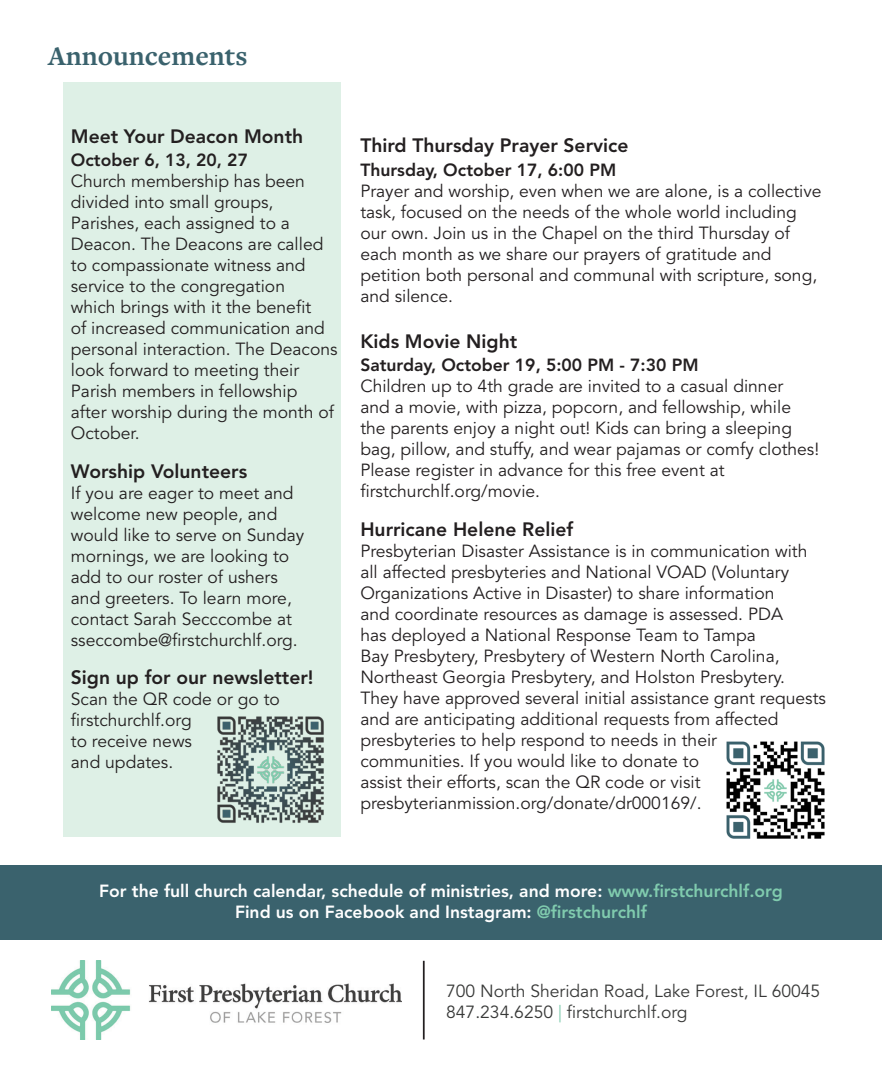
<style>
.page{position:relative;width:882px;height:1071px;background:#fff}
.page>*{position:absolute;margin:0;border:0;box-sizing:border-box;transform-origin:0 0}
.page_heading{font:700 28px "Freight Text Pro";color:#3a626d}
.Announcement_Heading{font:800 19.25px "Avenir LT Std";color:#231f20}
.Announcement_body{font:17.5px/21px "Avenir LT Std";color:#231f20}
.music_scripture_info{font:17.5px/21px "Avenir LT Std";color:#231f20}
.t1{font:800 17.5px/21px "Avenir LT Std";color:#fff;text-align:center}
.Announcement_Heading-2{font:800 17.5px "Avenir LT Std";color:#231f20}
.t2{font:17.5px/21px "Avenir LT Std";color:#383938}
.s1{color:#80cbae}
</style>
<div class="page">
<img style="left:51px;top:961px;width:350px;height:78px">
<hr style="left:423px;top:961px;width:2px;height:79px;background:#231f20">
<div style="left:0;top:865px;width:882px;height:75px;background:#3a626d"></div>
<div style="left:63px;top:82px;width:277px;height:755px;background:#def0e6"></div>
<img style="left:217px;top:716px;width:107px;height:107px">
<img style="left:726px;top:741px;width:99px;height:98px">
<p class="page_heading" style="left:48px;top:37px;width:201px">Announcements</p>
<p class="Announcement_Heading" style="left:71px;top:125px;width:234px">Meet Your Deacon Month</p>
<p class="Announcement_Heading-2" style="left:71px;top:149px;width:179px">October 6, 13, 20, 27</p>
<p class="Announcement_body" style="left:71px;top:171px;width:268px">Church membership has been divided into small groups,<br>Parishes, each assigned to a<br>Deacon. The Deacons are called to compassionate witness and service to the congregation<br>which brings with it the benefit<br>of increased communication and personal interaction. The Deacons look forward to meeting their<br>Parish members in fellowship<br>after worship during the month of<br>October.</p>
<p class="Announcement_Heading" style="left:71px;top:459px;width:178px">Worship Volunteers</p>
<p class="music_scripture_info" style="left:71px;top:483px;width:235px">If you are eager to meet and welcome new people, and would like to serve on Sunday mornings, we are looking to add to our roster of ushers and greeters. To learn more, contact Sarah Secccombe at sseccombe@firstchurchlf.org.</p>
<p class="Announcement_Heading" style="left:71px;top:666px;width:244px">Sign up for our newsletter!</p>
<p class="Announcement_body" style="left:71px;top:689px;width:211px">Scan the QR code or go to firstchurchlf.org<br>to receive news<br>and updates.</p>
<p class="Announcement_Heading" style="left:360px;top:134px;width:270px">Third Thursday Prayer Service</p>
<p class="Announcement_Heading-2" style="left:360px;top:159px;width:257px">Thursday, October 17, 6:00 PM</p>
<p class="Announcement_body" style="left:360px;top:181px;width:463px">Prayer and worship, even when we are alone, is a collective task, focused on the needs of the whole world including our own. Join us in the Chapel on the third Thursday of each month as we share our prayers of gratitude and petition both personal and communal with scripture, song, and silence.</p>
<p class="Announcement_Heading" style="left:360px;top:330px;width:158px">Kids Movie Night</p>
<p class="Announcement_Heading-2" style="left:360px;top:355px;width:340px">Saturday, October 19, 5:00 PM - 7:30 PM</p>
<p class="Announcement_body" style="left:360px;top:376px;width:460px">Children up to 4th grade are invited to a casual dinner<br>and a movie, with pizza, popcorn, and fellowship, while the parents enjoy a night out! Kids can bring a sleeping bag, pillow, and stuffy, and wear pajamas or comfy clothes!<br>Please register in advance for this free event at firstchurchlf.org/movie.</p>
<p class="Announcement_Heading" style="left:360px;top:518px;width:214px">Hurricane Helene Relief</p>
<p class="Announcement_body" style="left:360px;top:541px;width:467px">Presbyterian Disaster Assistance is in communication with all affected presbyteries and National VOAD (Voluntary Organizations Active in Disaster) to share information<br>and coordinate resources as damage is assessed. PDA<br>has deployed a National Response Team to Tampa<br>Bay Presbytery, Presbytery of Western North Carolina, Northeast Georgia Presbytery, and Holston Presbytery.<br>They have approved several initial assistance grant requests and are anticipating additional requests from affected presbyteries to help respond to needs in their<br>communities. If you would like to donate to<br>assist their efforts, scan the QR code or visit presbyterianmission.org/donate/dr000169/.</p>
<p class="t1" style="left:99px;top:880px;width:685px">For the full church calendar, schedule of ministries, and more: <span class="s1">www.firstchurchlf.org<br></span>Find us on Facebook and Instagram: <span class="s1">@firstchurchlf</span></p>
<p class="t2" style="left:446px;top:981px;width:376px">700 North Sheridan Road, Lake Forest, IL 60045<br>847.234.6250 <span class="s1">|</span> firstchurchlf.org</p>
</div>
